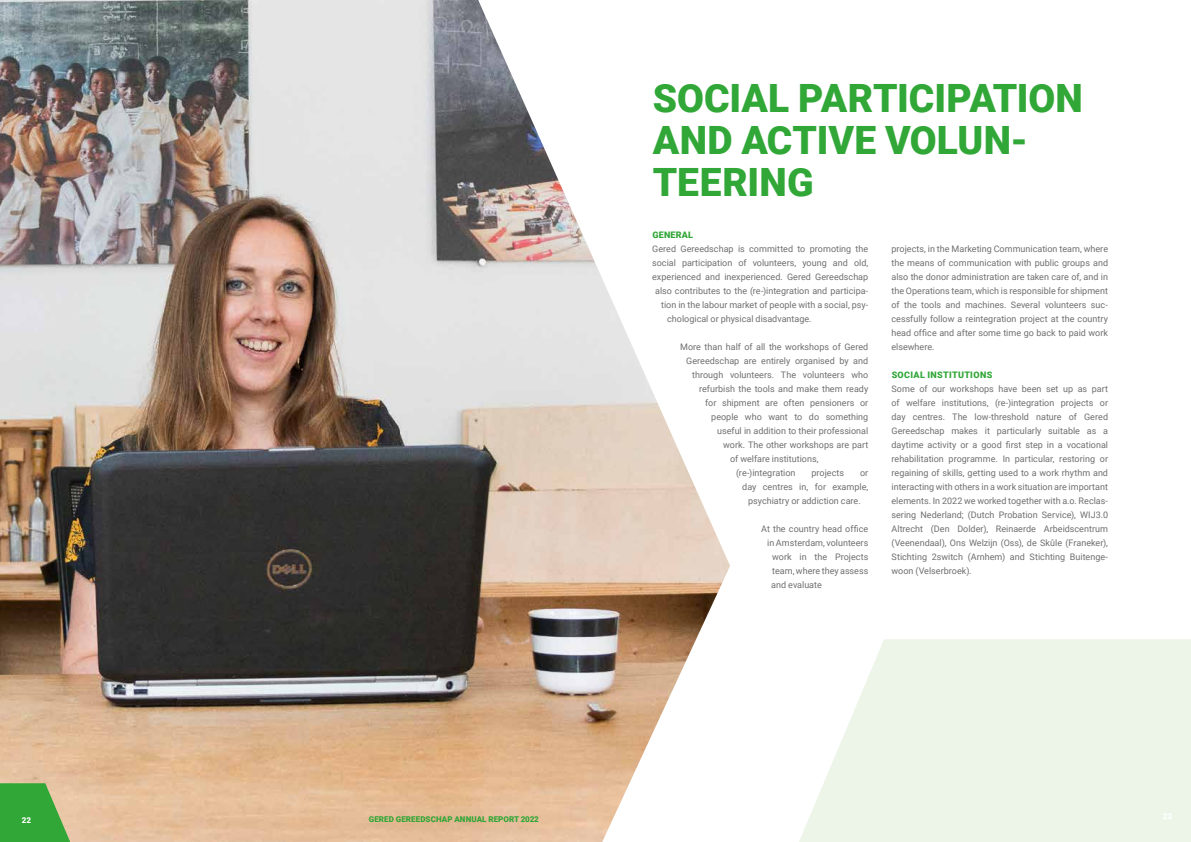
<style>
.page{position:relative;width:1191px;height:842px;background:#fff}
.page>*{position:absolute;margin:0;border:0;box-sizing:border-box;transform-origin:0 0}
.t1{font:900 39px/42px "Roboto";color:#30a736}
.t2{font:9px/14px "Roboto";color:#706f6f;text-align:justify}
.t3{font:900 9px "Roboto";letter-spacing:.035em;color:#30a736}
.t4{font:900 8px "Roboto";letter-spacing:.01em;color:#30a736}
.t5{font:900 8px "Roboto";color:#fff}
</style>
<div class="page">
<svg style="left:799px;top:639px;width:392px;height:203px;background:#eef6eb"></svg>
<img style="left:0;top:0;width:730px;height:842px">
<svg style="left:0;top:783px;width:74px;height:59px;background:#59ad4f"></svg>
<p class="t5" style="left:22px;top:815px;width:11px">22</p>
<p class="t4" style="left:369px;top:814px;width:171px">GERED GEREEDSCHAP ANNUAL REPORT 2022</p>
<h1 class="t1" style="left:653px;top:76px;width:431px">SOCIAL PARTICIPATION<br>AND ACTIVE VOLUN-<br>TEERING</h1>
<p class="t3" style="left:652px;top:228px;width:42px">GENERAL</p>
<p class="t2" style="left:652px;top:241px;width:218px">Gered Gereedschap is committed to promoting the</p>
<p class="t2" style="left:652px;top:255px;width:217px">social participation of volunteers, young and old,</p>
<p class="t2" style="left:652px;top:269px;width:217px">experienced and inexperienced. Gered Gereedschap</p>
<p class="t2" style="left:655px;top:283px;width:215px">also contributes to the (re-)integration and participa-</p>
<p class="t2" style="left:661px;top:297px;width:208px">tion in the labour market of people with a social, psy-</p>
<p class="t2" style="left:667px;top:311px;width:146px">chological or physical disadvantage.</p>
<p class="t2" style="left:680px;top:339px;width:190px">More than half of all the workshops of Gered</p>
<p class="t2" style="left:686px;top:353px;width:184px">Gereedschap are entirely organised by and</p>
<p class="t2" style="left:692px;top:367px;width:177px">through volunteers. The volunteers who</p>
<p class="t2" style="left:699px;top:382px;width:171px">refurbish the tools and make them ready</p>
<p class="t2" style="left:705px;top:396px;width:165px">for shipment are often pensioners or</p>
<p class="t2" style="left:711px;top:410px;width:159px">people who want to do something</p>
<p class="t2" style="left:717px;top:424px;width:153px">useful in addition to their professional</p>
<p class="t2" style="left:723px;top:438px;width:147px">work. The other workshops are part</p>
<p class="t2" style="left:730px;top:452px;width:90px">of welfare institutions,</p>
<p class="t2" style="left:736px;top:466px;width:61px">(re-)integration</p>
<p class="t2" style="left:811px;top:466px;width:34px">projects</p>
<p class="t2" style="left:860px;top:466px;width:10px">or</p>
<p class="t2" style="left:742px;top:480px;width:127px">day centres in, for example,</p>
<p class="t2" style="left:748px;top:494px;width:114px">psychiatry or addiction care.</p>
<p class="t2" style="left:761px;top:522px;width:109px">At the country head office</p>
<p class="t2" style="left:767px;top:536px;width:103px">in Amsterdam, volunteers</p>
<p class="t2" style="left:772px;top:550px;width:98px">work in the Projects</p>
<p class="t2" style="left:772px;top:564px;width:98px">team, where they assess</p>
<p class="t2" style="left:771px;top:578px;width:52px">and evaluate</p>
<p class="t2" style="left:891px;top:242px;width:218px">projects, in the Marketing Communication team, where the means of communication with public groups and also the donor administration are taken care of, and in the Operations team, which is responsible for shipment of the tools and machines. Several volunteers suc&shy;cessfully follow a reintegration project at the country head office and after some time go back to paid work elsewhere.</p>
<p class="t3" style="left:891px;top:369px;width:102px">SOCIAL INSTITUTIONS</p>
<p class="t2" style="left:891px;top:382px;width:218px">Some of our workshops have been set up as part of welfare institutions, (re-)integration projects or day centres. The low-threshold nature of Gered Gereedschap makes it particularly suitable as a daytime activity or a good first step in a vocational rehabilitation programme. In particular, restoring or regaining of skills, getting used to a work rhythm and interacting with others in a work situation are important elements. In 2022 we worked together with a.o. Reclas&shy;sering Nederland; (Dutch Probation Service), WIJ3.0<br>Altrecht (Den Dolder), Reinaerde Arbeidscentrum (Veenendaal), Ons Welzijn (Oss), de Skûle (Franeker), Stichting 2switch (Arnhem) and Stichting Buitenge&shy;woon (Velserbroek).</p>
<p class="t5" style="left:1162px;top:810px;width:11px">23</p>
</div>
